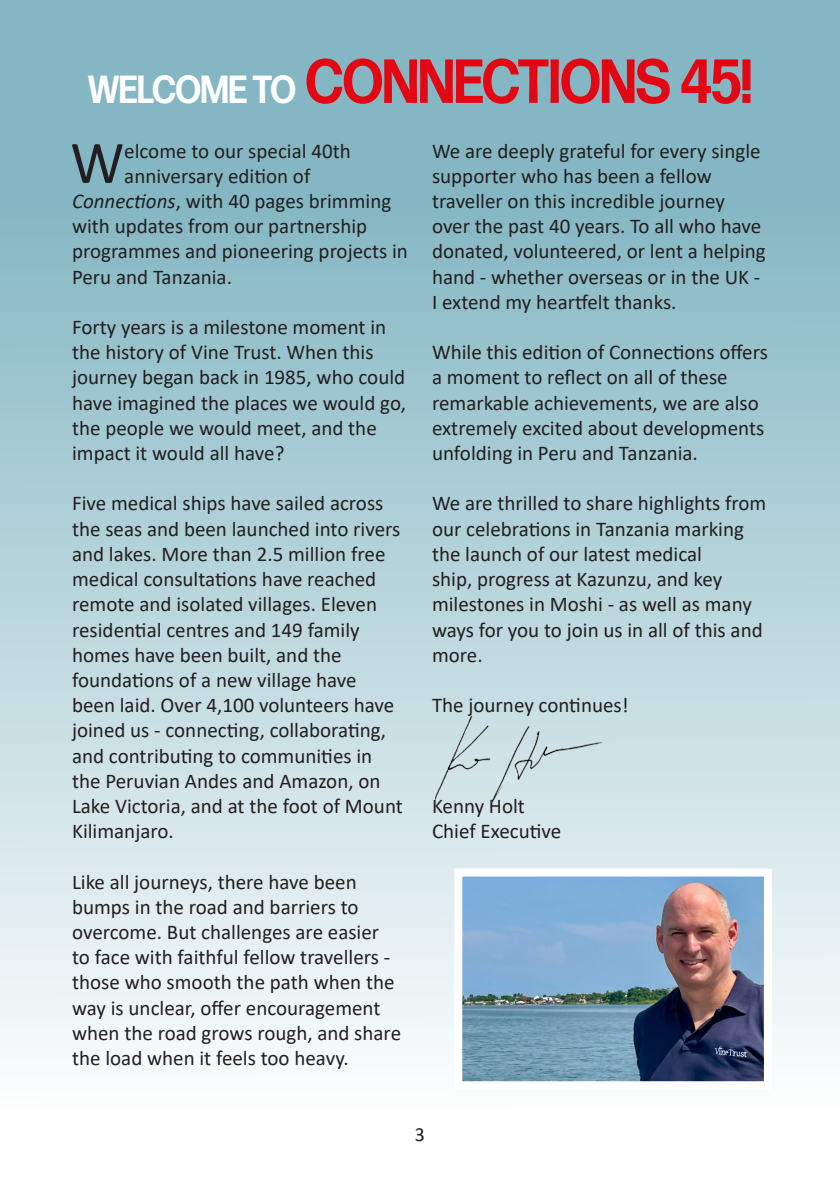
<style>
.page{position:relative;width:840px;height:1191px;background:#fff}
.page>*{position:absolute;margin:0;border:0;box-sizing:border-box;transform-origin:0 0}
.t1{font:700 62px "Forma DJR Display";color:#e30613;scale:.87 1}
.t2{font:60.6px "Calibri";color:#231f20}
.t3{font:21px/25.2px "Calibri";color:#231f20}
.t4{font:20px "Calibri";color:#231f20}
.s1{font-size:39px;color:#fff}
.s2{font-style:italic}
</style>
<div class="page">
<div style="left:0;top:0;width:839px;height:1191px;background:linear-gradient(to bottom,#72acba,#fff)"></div>
<img style="left:463px;top:877px;width:299px;height:203px">
<div style="left:454px;top:868px;width:317px;height:221px;border:8px solid #fff"></div>
<div style="left:435px;top:708px;width:166px;height:105px;background:#cee2e7"></div>
<p class="t1" style="left:88px;top:42px;width:764px"><span class="s1">WELCOME TO</span> CONNECTIONS 45!</p>
<p class="t2" style="left:70px;top:121px;width:56px">W</p>
<p class="t3" style="left:124px;top:137px;width:228px">elcome to our special 40th</p>
<p class="t3" style="left:124px;top:163px;width:187px">anniversary edition of</p>
<p class="t3" style="left:72px;top:188px;width:320px"><span class="s2">Connections</span>, with 40 pages brimming</p>
<p class="t3" style="left:72px;top:213px;width:296px">with updates from our partnership</p>
<p class="t3" style="left:72px;top:238px;width:337px">programmes and pioneering projects in</p>
<p class="t3" style="left:72px;top:263px;width:161px">Peru and Tanzania.</p>
<p class="t3" style="left:72px;top:314px;width:335px">Forty years is a milestone moment in the history of Vine Trust. When this journey began back in 1985, who could have imagined the places we would go, the people we would meet, and the impact it would all have?</p>
<p class="t3" style="left:72px;top:490px;width:332px">Five medical ships have sailed across the seas and been launched into rivers and lakes. More than 2.5 million free medical consultations have reached remote and isolated villages. Eleven residential centres and 149 family homes have been built, and the foundations of a new village have been laid. Over 4,100 volunteers have joined us - connecting, collaborating, and contributing to communities in the Peruvian Andes and Amazon, on Lake Victoria, and at the foot of Mount Kilimanjaro.</p>
<p class="t3" style="left:72px;top:868px;width:330px">Like all journeys, there have been bumps in the road and barriers to overcome. But challenges are easier to face with faithful fellow travellers - those who smooth the path when the way is unclear, offer encouragement when the road grows rough, and share the load when it feels too heavy.</p>
<p class="t3" style="left:432px;top:137px;width:335px">We are deeply grateful for every single supporter who has been a fellow traveller on this incredible journey over the past 40 years. To all who have donated, volunteered, or lent a helping hand - whether overseas or in the UK - I extend my heartfelt thanks.</p>
<p class="t3" style="left:432px;top:339px;width:337px">While this edition of Connections offers a moment to reflect on all of these remarkable achievements, we are also extremely excited about developments unfolding in Peru and Tanzania.</p>
<p class="t3" style="left:432px;top:490px;width:336px">We are thrilled to share highlights from our celebrations in Tanzania marking the launch of our latest medical<br>ship, progress at Kazunzu, and key milestones in Moshi - as well as many ways for you to join us in all of this and more.</p>
<p class="t3" style="left:432px;top:692px;width:198px">The journey continues!</p>
<p class="t3" style="left:432px;top:793px;width:94px">Kenny Holt</p>
<p class="t3" style="left:432px;top:818px;width:131px">Chief Executive</p>
<p class="t4" style="left:414px;top:1120px;width:12px">3</p>
</div>
